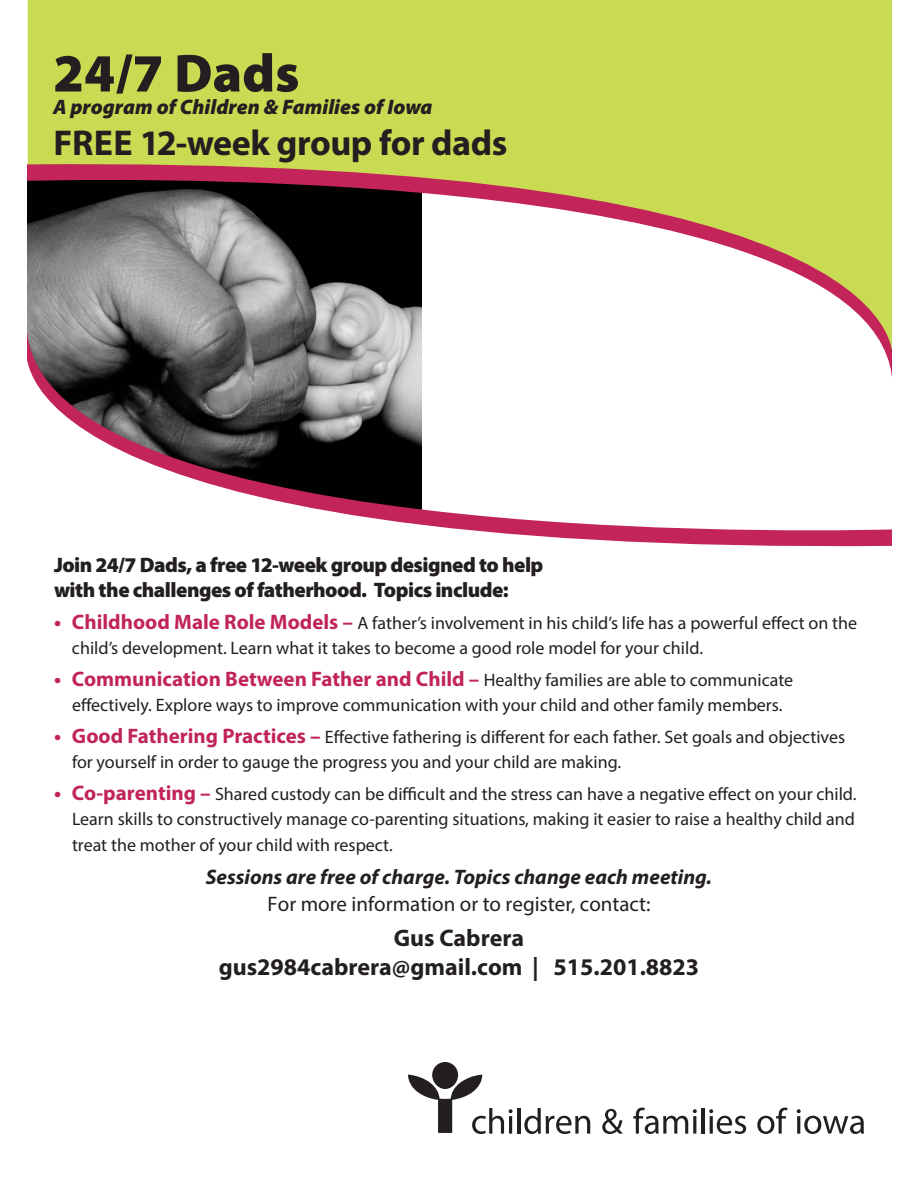
<style>
.page{position:relative;width:918px;height:1188px;background:#fff}
.page>*{position:absolute;margin:0;border:0;box-sizing:border-box;transform-origin:0 0}
.t1{font:900 54px "Myriad Pro";color:#231f20}
.t2{font:700 36px "Myriad Pro";letter-spacing:-.015em;color:#231f20}
.t3{font:700 24px/28.8px "Myriad Pro";color:#231f20;text-align:center}
.t4{font:900 21px/25.5px "Myriad Pro";letter-spacing:-.025em;color:#231f20}
.t5{font:italic 700 21px/27px "Myriad Pro";color:#231f20;text-align:center}
.t6{font:700 21px "Myriad Pro";color:#c12459}
.t7{font:italic 900 21px "Myriad Pro";color:#231f20}
.t8{font:18px/25.5px "Myriad Pro";color:#231f20}
.s1{font-weight:700;font-size:21px;color:#c12459}
.s2{font-weight:400;font-size:18px;color:#231f20}
.s3{font-weight:400;font-style:normal}
</style>
<div class="page">
<div style="left:28px;top:0;width:864px;height:164px;background:#c8db52"></div>
<hr style="left:517px;top:1108px;width:3px;height:26px;background:#231f20">
<svg style="left:524px;top:1108px;width:66px;height:26px"></svg>
<svg style="left:602px;top:1109px;width:21px;height:25px"></svg>
<svg style="left:633px;top:1108px;width:64px;height:26px"></svg>
<hr style="left:701px;top:1108px;width:4px;height:26px;background:#231f20">
<svg style="left:709px;top:1109px;width:37px;height:25px"></svg>
<svg style="left:757px;top:1108px;width:31px;height:26px"></svg>
<svg style="left:797px;top:1109px;width:67px;height:25px"></svg>
<svg style="left:408px;top:1062px;width:105px;height:72px"></svg>
<svg style="left:38px;top:386px;width:854px;height:160px"></svg>
<svg style="left:28px;top:164px;width:864px;height:222px"></svg>
<p class="t1" style="left:53px;top:37px;width:248px">24/7 Dads</p>
<p class="t7" style="left:53px;top:93px;width:381px">A program of Children &amp; Families of Iowa</p>
<p class="t2" style="left:53px;top:119px;width:455px">FREE 12-week group for dads</p>
<p class="t4" style="left:54px;top:551px;width:491px">Join 24/7 Dads, a free 12-week group designed to help with the challenges of fatherhood. Topics include:</p>
<p class="t8" style="left:72px;top:610px;width:787px;text-indent:-18px"><span class="s1">• Childhood Male Role Models –</span> A father’s involvement in his child’s life has a powerful effect on the child’s development. Learn what it takes to become a good role model for your child.</p>
<p class="t6" style="left:54px;top:665px;width:741px">• Communication Between Father and Child – <span class="s2">Healthy families are able to communicate</span></p>
<p class="t8" style="left:72px;top:692px;width:712px">effectively. Explore ways to improve communication with your child and other family members.</p>
<p class="t8" style="left:72px;top:724px;width:775px;text-indent:-18px"><span class="s1">• Good Fathering Practices –</span> Effective fathering is different for each father. Set goals and objectives for yourself in order to gauge the progress you and your child are making.</p>
<p class="t8" style="left:72px;top:781px;width:786px;text-align:justify;text-indent:-18px"><span class="s1">• Co-parenting –</span> Shared custody can be difficult and the stress can have a negative effect on your child.<br>Learn skills to constructively manage co-parenting situations, making it easier to raise a healthy child and treat the mother of your child with respect.</p>
<p class="t5" style="left:206px;top:863px;width:508px">Sessions are free of charge. Topics change each meeting.<br><span class="s3">For more information or to register, contact:</span></p>
<p class="t3" style="left:219px;top:922px;width:482px">Gus Cabrera<br>gus2984cabrera@gmail.com | 515.201.8823</p>
</div>
